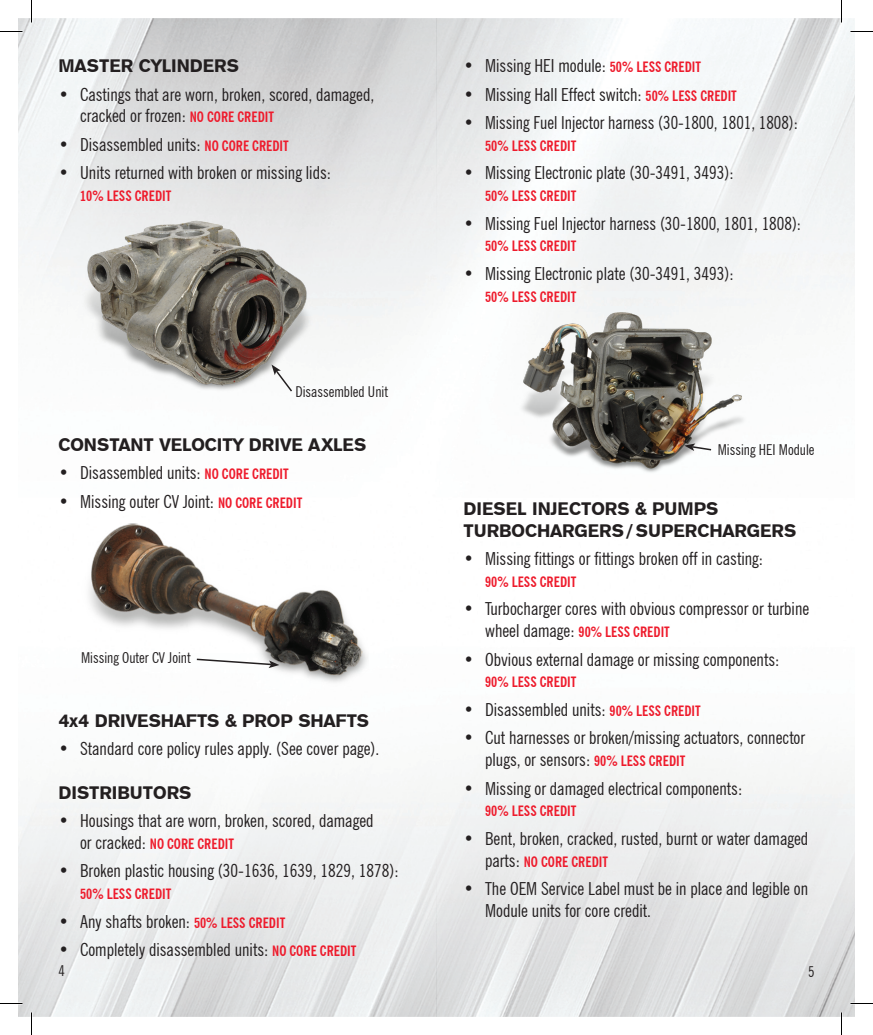
<style>
.page{position:relative;width:873px;height:1035px;background:#fff}
.page>*{position:absolute;margin:0;border:0;box-sizing:border-box;transform-origin:0 0}
.t1{font:condensed 18px/21.8px "News Gothic BT";color:#231f20}
.t2{font:18px/21.8px "Gothic 725 BT Black A";color:#231f20}
.t3{font:condensed 15px "News Gothic BT";color:#231f20}
.t4{font:700 condensed 14.25px "News Gothic BT";color:#ee1b2c}
.s1{font-weight:700;font-size:14.25px;color:#ee1b2c}
.s2{font-weight:400;font-size:18px;color:#231f20}
</style>
<div class="page">
<img style="left:18px;top:18px;width:837px;height:999px">
<img style="left:66px;top:523px;width:302px;height:168px">
<svg style="left:195px;top:658px;width:84px;height:10px"></svg>
<img style="left:516px;top:305px;width:238px;height:177px">
<svg style="left:684px;top:443px;width:29px;height:8px"></svg>
<img style="left:79px;top:214px;width:240px;height:193px">
<svg style="left:272px;top:364px;width:22px;height:29px"></svg>
<svg style="left:0;top:31px;width:22px;height:1px"></svg>
<svg style="left:850px;top:31px;width:23px;height:1px"></svg>
<svg style="left:0;top:1003px;width:22px;height:1px"></svg>
<svg style="left:850px;top:1003px;width:23px;height:1px"></svg>
<svg style="left:31px;top:0;width:1px;height:22px"></svg>
<svg style="left:31px;top:1012px;width:1px;height:23px"></svg>
<svg style="left:841px;top:0;width:1px;height:22px"></svg>
<svg style="left:841px;top:1012px;width:1px;height:23px"></svg>
<p class="t2" style="left:58px;top:55px;width:182px">MASTER CYLINDERS</p>
<p class="t1" style="left:80px;top:83px;width:296px;text-indent:-22px">• Castings that are worn, broken, scored, damaged, cracked or frozen: <span class="s1">NO CORE CREDIT</span></p>
<p class="t1" style="left:59px;top:134px;width:232px">• Disassembled units: <span class="s1">NO CORE CREDIT</span></p>
<p class="t1" style="left:58px;top:162px;width:274px">• Units returned with broken or missing lids:</p>
<p class="t4" style="left:80px;top:187px;width:93px">10% LESS CREDIT</p>
<p class="t3" style="left:296px;top:382px;width:94px">Disassembled Unit</p>
<p class="t2" style="left:58px;top:434px;width:309px">CONSTANT VELOCITY DRIVE AXLES</p>
<p class="t1" style="left:58px;top:462px;width:232px">• Disassembled units: <span class="s1">NO CORE CREDIT</span></p>
<p class="t1" style="left:58px;top:491px;width:245px">• Missing outer CV Joint: <span class="s1">NO CORE CREDIT</span></p>
<p class="t3" style="left:81px;top:649px;width:111px">Missing Outer CV Joint</p>
<p class="t2" style="left:58px;top:709px;width:312px">4x4 DRIVESHAFTS &amp; PROP SHAFTS</p>
<p class="t1" style="left:58px;top:738px;width:322px">• Standard core policy rules apply. (See cover page).</p>
<p class="t2" style="left:58px;top:781px;width:134px">DISTRIBUTORS</p>
<p class="t1" style="left:58px;top:810px;width:317px">• Housings that are worn, broken, scored, damaged</p>
<p class="t4" style="left:80px;top:835px;width:156px"><span class="s2">or cracked:</span> NO CORE CREDIT</p>
<p class="t1" style="left:59px;top:860px;width:342px">• Broken plastic housing (30-1636, 1639, 1829, 1878):</p>
<p class="t4" style="left:80px;top:885px;width:93px">50% LESS CREDIT</p>
<p class="t1" style="left:58px;top:910px;width:228px">• Any shafts broken: <span class="s1">50% LESS CREDIT</span></p>
<p class="t1" style="left:59px;top:939px;width:299px">• Completely disassembled units: <span class="s1">NO CORE CREDIT</span></p>
<p class="t1" style="left:464px;top:55px;width:239px">• Missing HEI module: <span class="s1">50% LESS CREDIT</span></p>
<p class="t1" style="left:464px;top:83px;width:275px">• Missing Hall Effect switch: <span class="s1">50% LESS CREDIT</span></p>
<p class="t1" style="left:464px;top:112px;width:336px">• Missing Fuel Injector harness (30-1800, 1801, 1808):</p>
<p class="t4" style="left:485px;top:137px;width:93px">50% LESS CREDIT</p>
<p class="t1" style="left:464px;top:162px;width:272px">• Missing Electronic plate (30-3491, 3493):</p>
<p class="t4" style="left:485px;top:187px;width:93px">50% LESS CREDIT</p>
<p class="t1" style="left:464px;top:212px;width:339px">• Missing Fuel Injector harness (30-1800, 1801, 1808):</p>
<p class="t4" style="left:485px;top:238px;width:93px">50% LESS CREDIT</p>
<p class="t1" style="left:463px;top:263px;width:272px">• Missing Electronic plate (30-3491, 3493):</p>
<p class="t4" style="left:485px;top:288px;width:93px">50% LESS CREDIT</p>
<p class="t3" style="left:718px;top:440px;width:98px">Missing HEI Module</p>
<p class="t2" style="left:464px;top:498px;width:334px">DIESEL INJECTORS &amp; PUMPS<br>TURBOCHARGERS / SUPERCHARGERS</p>
<p class="t1" style="left:464px;top:548px;width:301px">• Missing fittings or fittings broken off in casting:</p>
<p class="t4" style="left:485px;top:573px;width:93px">90% LESS CREDIT</p>
<p class="t1" style="left:463px;top:598px;width:347px">• Turbocharger cores with obvious compressor or turbine</p>
<p class="t4" style="left:485px;top:623px;width:186px"><span class="s2">wheel damage:</span> 90% LESS CREDIT</p>
<p class="t1" style="left:464px;top:648px;width:317px">• Obvious external damage or missing components:</p>
<p class="t4" style="left:485px;top:674px;width:93px">90% LESS CREDIT</p>
<p class="t1" style="left:464px;top:699px;width:239px">• Disassembled units: <span class="s1">90% LESS CREDIT</span></p>
<p class="t1" style="left:485px;top:727px;width:322px;text-indent:-22px">• Cut harnesses or broken/missing actuators, connector plugs, or sensors: <span class="s1">90% LESS CREDIT</span></p>
<p class="t1" style="left:464px;top:777px;width:280px">• Missing or damaged electrical components:</p>
<p class="t4" style="left:485px;top:803px;width:93px">90% LESS CREDIT</p>
<p class="t1" style="left:464px;top:828px;width:346px">• Bent, broken, cracked, rusted, burnt or water damaged</p>
<p class="t4" style="left:485px;top:853px;width:124px"><span class="s2">parts:</span> NO CORE CREDIT</p>
<p class="t1" style="left:485px;top:878px;width:325px;text-indent:-22px">• The OEM Service Label must be in place and legible on<br>Module units for core credit.</p>
<p class="t3" style="left:58px;top:962px;width:8px">4</p>
<p class="t3" style="left:808px;top:962px;width:8px">5</p>
</div>
